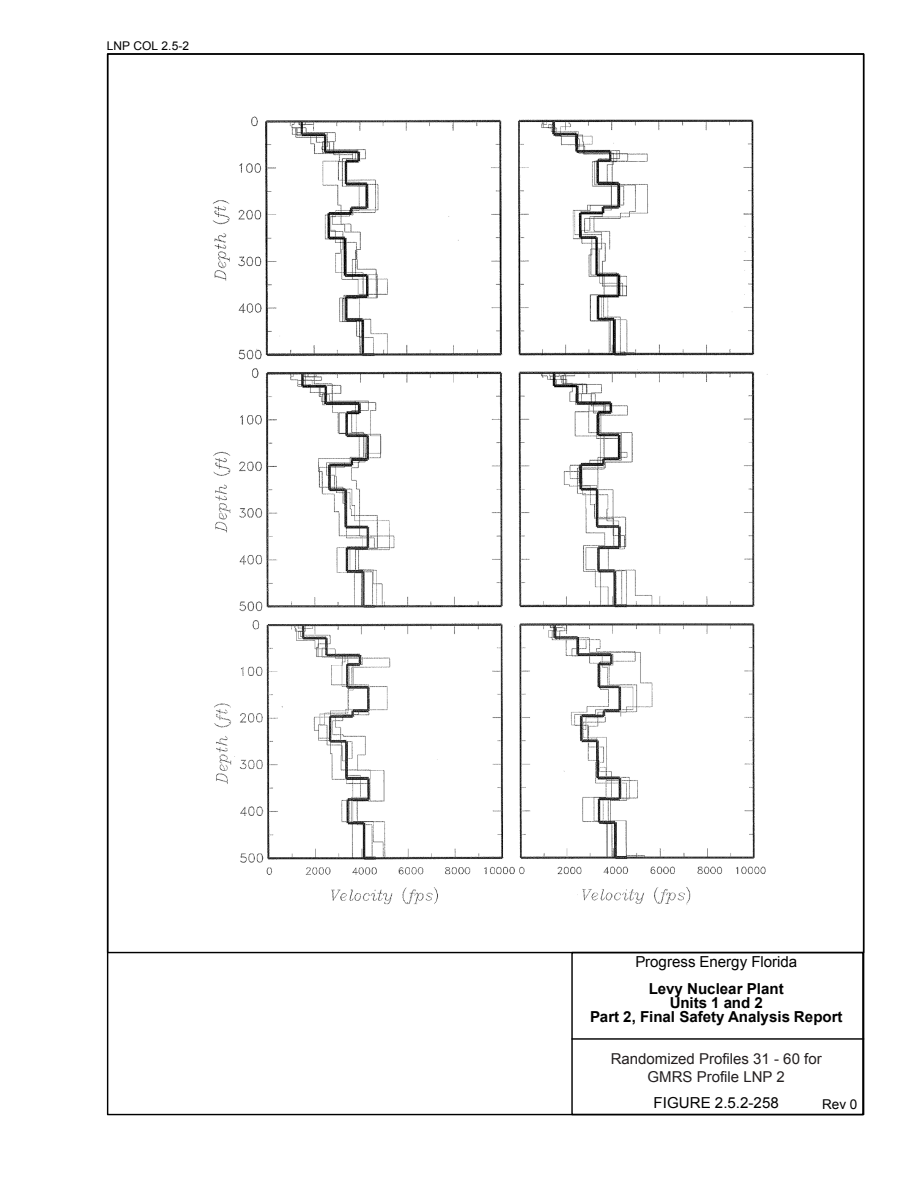
<style>
.page{position:relative;width:918px;height:1188px;background:#fff}
.page>*{position:absolute;margin:0;border:0;box-sizing:border-box;transform-origin:0 0}
.t1{font:700 15.15px/14.4px "Arial";color:#000;text-align:center}
.t2{font:15.15px "Arial";color:#000}
.t3{font:15px/18px "Arial";color:#231f20;text-align:center}
.t4{font:13.5px "Arial";color:#000}
.t5{font:12px "Arial";color:#000}
</style>
<div class="page">
<div style="left:571px;top:952px;width:293px;height:163px;border:1px solid #000"></div>
<hr style="left:572px;top:1038px;width:292px;height:2px;background:#000">
<img style="left:212px;top:116px;width:556px;height:789px">
<p class="t5" style="left:107px;top:38px;width:84px">LNP COL 2.5-2</p>
<p class="t2" style="left:635px;top:952px;width:163px">Progress Energy Florida</p>
<p class="t1" style="left:590px;top:982px;width:254px">Levy Nuclear Plant<br>Units 1 and 2<br>Part 2, Final Safety Analysis Report</p>
<p class="t3" style="left:611px;top:1050px;width:212px">Randomized Profiles 31 - 60 for<br>GMRS Profile LNP 2</p>
<p class="t2" style="left:654px;top:1093px;width:127px">FIGURE 2.5.2-258</p>
<p class="t4" style="left:822px;top:1096px;width:37px">Rev 0</p>
</div>
